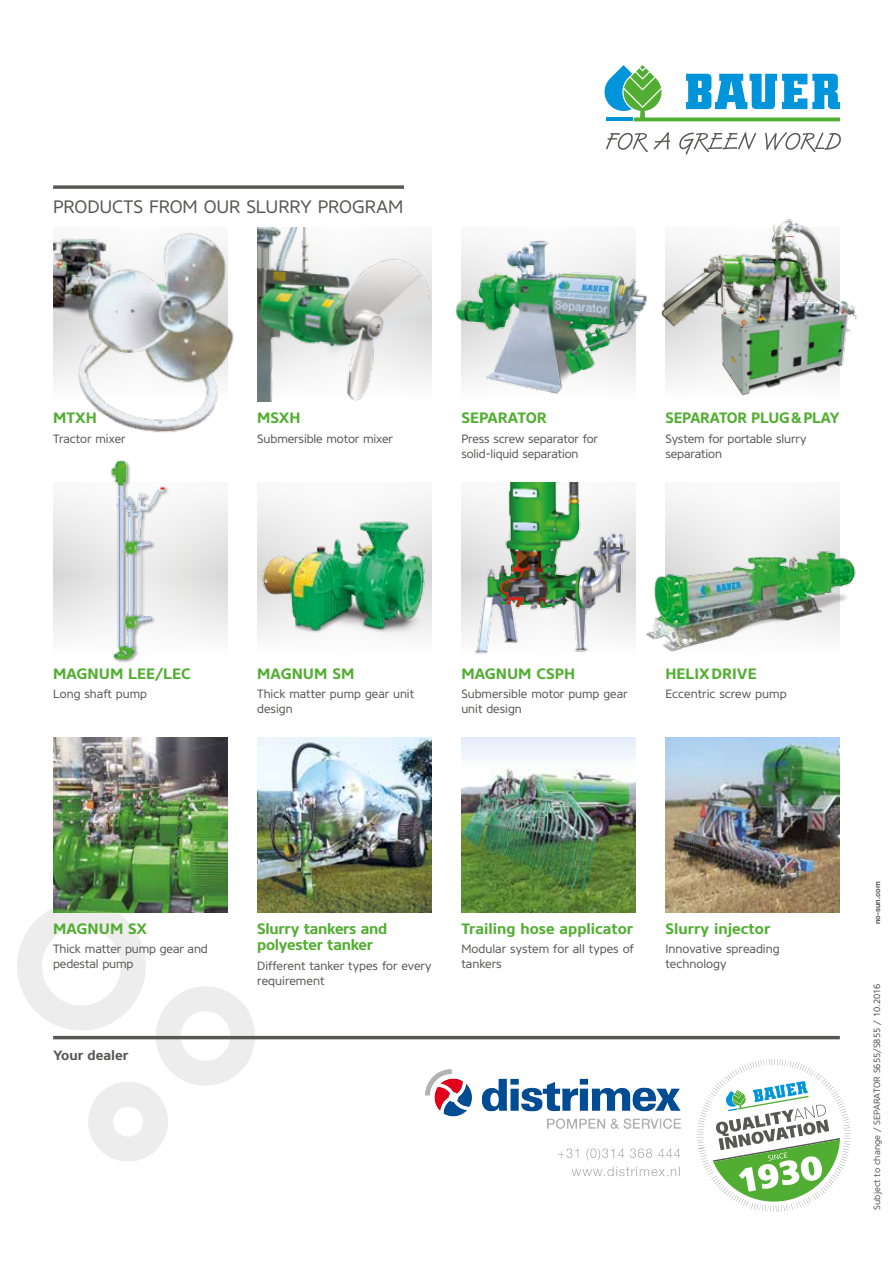
<style>
.page{position:relative;width:893px;height:1263px;background:#fff}
.page>*{position:absolute;margin:0;border:0;box-sizing:border-box;transform-origin:0 0}
.t1{font:18px "Core Sans NR45";letter-spacing:-.005em;color:#575756}
.t2{font:700 15px "Core Sans NR65";color:#52ae32}
.t3{font:700 15px/16.5px "Core Sans NR65";letter-spacing:-.02em;color:#52ae32}
.t4{font:700 13.5px "Core Sans NR65";color:#575756}
.t5{font:12px/15px "Core Sans NR45";color:#575756}
.t6{font:9px "Core Sans NR45";color:#575756}
.t7{font:700 7.5px "Helvetica Neue LT Std";color:#575756}
</style>
<div class="page">
<svg style="left:17px;top:901px;width:238px;height:261px"></svg>
<hr style="left:53px;top:1036px;width:787px;height:3px;background:#575756">
<svg style="left:604px;top:65px;width:236px;height:56px"></svg>
<svg style="left:606px;top:132px;width:64px;height:20px"></svg>
<svg style="left:679px;top:132px;width:77px;height:23px"></svg>
<svg style="left:765px;top:132px;width:76px;height:20px"></svg>
<svg style="left:697px;top:1059px;width:154px;height:153px"></svg>
<div style="left:52px;top:482px;width:177px;height:176px;background:#575756;opacity:.16"></div>
<div style="left:460px;top:482px;width:177px;height:176px;background:#575756;opacity:.16"></div>
<div style="left:664px;top:482px;width:177px;height:176px;background:#f4f4f3"></div>
<img style="left:665px;top:738px;width:175px;height:174px">
<img style="left:461px;top:738px;width:175px;height:174px">
<img style="left:646px;top:545px;width:210px;height:111px">
<img style="left:471px;top:483px;width:161px;height:174px">
<img style="left:109px;top:460px;width:61px;height:202px">
<div style="left:256px;top:482px;width:177px;height:176px;background:#f8f8f8"></div>
<img style="left:257px;top:227px;width:175px;height:175px">
<img style="left:257px;top:518px;width:175px;height:115px">
<div style="left:460px;top:227px;width:177px;height:176px;background:#fbfbfa"></div>
<img style="left:455px;top:240px;width:192px;height:154px">
<svg style="left:53px;top:185px;width:351px;height:4px"></svg>
<img style="left:257px;top:738px;width:175px;height:174px">
<img style="left:53px;top:738px;width:174px;height:174px">
<img style="left:661px;top:219px;width:197px;height:177px">
<img style="left:53px;top:232px;width:181px;height:201px">
<img style="left:425px;top:1069px;width:255px;height:108px">
<h1 class="t1" style="left:53px;top:195px;width:352px">PRODUCTS FROM OUR SLURRY PROGRAM</h1>
<p class="t2" style="left:53px;top:408px;width:45px">MTXH</p>
<p class="t5" style="left:53px;top:431px;width:74px">Tractor mixer</p>
<p class="t2" style="left:257px;top:408px;width:45px">MSXH</p>
<p class="t5" style="left:257px;top:431px;width:137px">Submersible motor mixer</p>
<p class="t2" style="left:461px;top:408px;width:87px">SEPARATOR</p>
<p class="t5" style="left:461px;top:431px;width:138px">Press screw separator for solid-liquid separation</p>
<p class="t2" style="left:665px;top:408px;width:176px">SEPARATOR PLUG&amp;PLAY</p>
<p class="t5" style="left:665px;top:431px;width:142px">System for portable slurry separation</p>
<p class="t2" style="left:53px;top:664px;width:139px">MAGNUM LEE/LEC</p>
<p class="t5" style="left:53px;top:686px;width:95px">Long shaft pump</p>
<p class="t2" style="left:257px;top:664px;width:99px">MAGNUM SM</p>
<p class="t5" style="left:257px;top:686px;width:158px">Thick matter pump gear unit design</p>
<p class="t2" style="left:461px;top:664px;width:115px">MAGNUM CSPH</p>
<p class="t5" style="left:461px;top:686px;width:168px">Submersible motor pump gear unit design</p>
<p class="t2" style="left:665px;top:664px;width:93px">HELIXDRIVE</p>
<p class="t5" style="left:665px;top:686px;width:123px">Eccentric screw pump</p>
<p class="t2" style="left:53px;top:919px;width:96px">MAGNUM SX</p>
<p class="t5" style="left:53px;top:941px;width:156px">Thick matter pump gear and pedestal pump</p>
<p class="t4" style="left:53px;top:1047px;width:77px">Your dealer</p>
<p class="t3" style="left:257px;top:920px;width:132px">Slurry tankers and polyester tanker</p>
<p class="t5" style="left:257px;top:958px;width:176px">Different tanker types for every requirement</p>
<p class="t2" style="left:461px;top:919px;width:173px">Trailing hose applicator</p>
<p class="t5" style="left:461px;top:941px;width:174px">Modular system for all types of tankers</p>
<p class="t2" style="left:665px;top:919px;width:106px">Slurry injector</p>
<p class="t5" style="left:665px;top:941px;width:116px">Innovative spreading technology</p>
<p class="t7" style="left:873px;top:924px;width:44px;rotate:-90deg">no-sun.com</p>
<p class="t6" style="left:871px;top:1210px;width:228px;rotate:-90deg">Subject to change / SEPARATOR S655/S855 / 10.2016</p>
</div>
